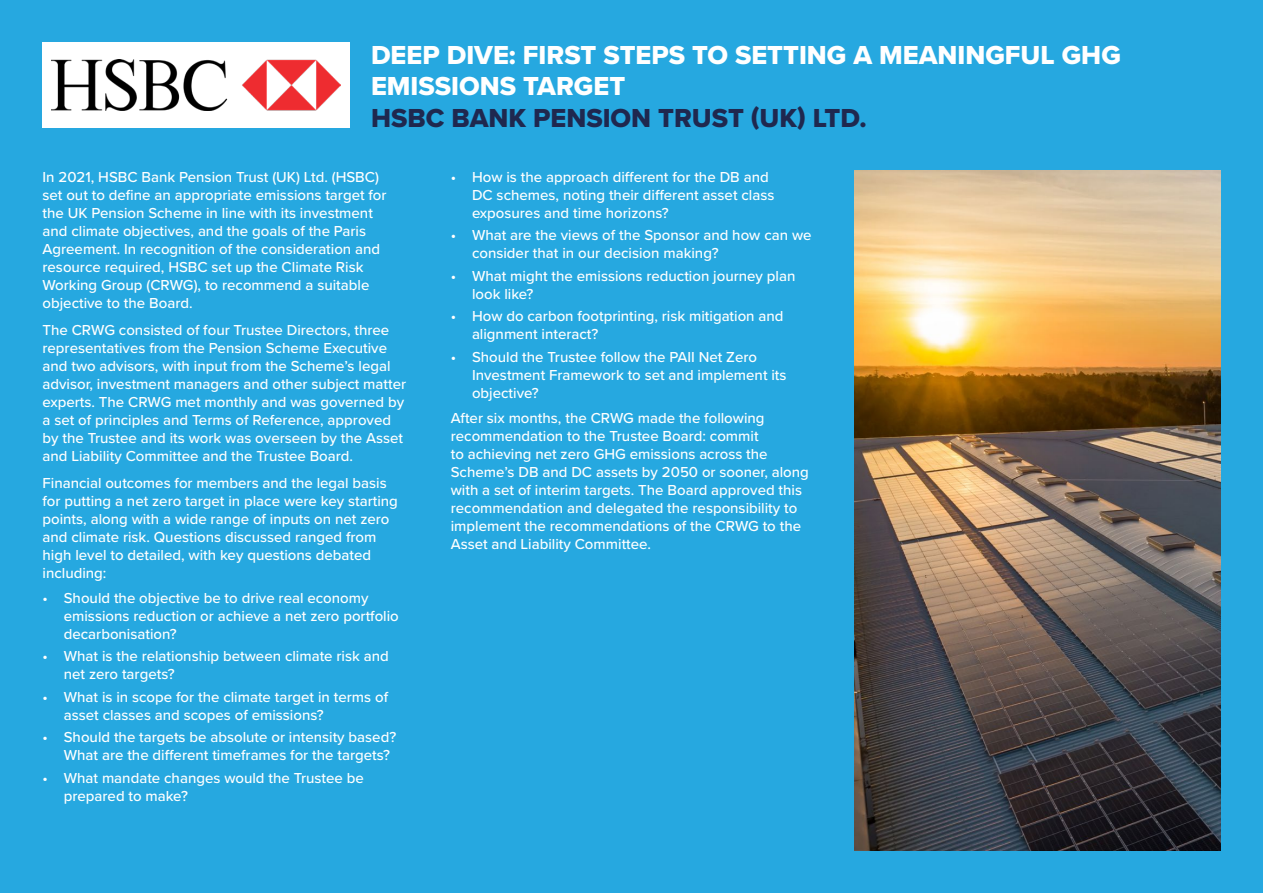
<style>
.page{position:relative;width:1263px;height:893px;background:#26a8e0}
.page>*{position:absolute;margin:0;border:0;box-sizing:border-box;transform-origin:0 0}
.t1{font:27px/31.5px "Proxima Nova Extrabld";color:#fff}
.t2{font:27px "Proxima Nova Extrabld";color:#1f284f}
.t3{font:500 15px/18px "Proxima Nova";color:#fff}
</style>
<div class="page">
<div style="left:43px;top:43px;width:307px;height:85px;background:#fff"></div>
<img style="left:51px;top:60px;width:290px;height:51px">
<img style="left:855px;top:170px;width:365px;height:680px">
<h1 class="t1" style="left:371px;top:39px;width:751px">DEEP DIVE: FIRST STEPS TO SETTING A MEANINGFUL GHG<br>EMISSIONS TARGET</h1>
<h1 class="t2" style="left:371px;top:98px;width:497px">HSBC BANK PENSION TRUST (UK) LTD.</h1>
<p class="t3" style="left:43px;top:167px;width:346px">In 2021, HSBC Bank Pension Trust (UK) Ltd. (HSBC) set out to define an appropriate emissions target for the UK Pension Scheme in line with its investment and climate objectives, and the goals of the Paris Agreement. In recognition of the consideration and resource required, HSBC set up the Climate Risk Working Group (CRWG), to recommend a suitable objective to the Board.</p>
<p class="t3" style="left:43px;top:320px;width:365px">The CRWG consisted of four Trustee Directors, three representatives from the Pension Scheme Executive and two advisors, with input from the Scheme’s legal advisor, investment managers and other subject matter experts. The CRWG met monthly and was governed by a set of principles and Terms of Reference, approved by the Trustee and its work was overseen by the Asset and Liability Committee and the Trustee Board.</p>
<p class="t3" style="left:43px;top:473px;width:357px">Financial outcomes for members and the legal basis for putting a net zero target in place were key starting points, along with a wide range of inputs on net zero and climate risk. Questions discussed ranged from high level to detailed, with key questions debated including:</p>
<p class="t3" style="left:64px;top:588px;width:337px;text-indent:-21px">• Should the objective be to drive real economy emissions reduction or achieve a net zero portfolio decarbonisation?</p>
<p class="t3" style="left:64px;top:647px;width:327px;text-indent:-21px">• What is the relationship between climate risk and net zero targets?</p>
<p class="t3" style="left:64px;top:687px;width:326px;text-indent:-21px">• What is in scope for the climate target in terms of asset classes and scopes of emissions?</p>
<p class="t3" style="left:64px;top:728px;width:334px;text-indent:-21px">• Should the targets be absolute or intensity based?<br>What are the different timeframes for the targets?</p>
<p class="t3" style="left:64px;top:768px;width:302px;text-indent:-21px">• What mandate changes would the Trustee be prepared to make?</p>
<p class="t3" style="left:472px;top:167px;width:304px;text-indent:-21px">• How is the approach different for the DB and<br>DC schemes, noting their different asset class exposures and time horizons?</p>
<p class="t3" style="left:472px;top:226px;width:341px;text-indent:-21px">• What are the views of the Sponsor and how can we consider that in our decision making?</p>
<p class="t3" style="left:472px;top:266px;width:325px;text-indent:-21px">• What might the emissions reduction journey plan look like?</p>
<p class="t3" style="left:472px;top:307px;width:313px;text-indent:-21px">• How do carbon footprinting, risk mitigation and alignment interact?</p>
<p class="t3" style="left:472px;top:347px;width:316px;text-indent:-21px">• Should the Trustee follow the PAII Net Zero<br>Investment Framework to set and implement its objective?</p>
<p class="t3" style="left:451px;top:408px;width:360px">After six months, the CRWG made the following recommendation to the Trustee Board: commit<br>to achieving net zero GHG emissions across the Scheme’s DB and DC assets by 2050 or sooner, along with a set of interim targets. The Board approved this recommendation and delegated the responsibility to implement the recommendations of the CRWG to the Asset and Liability Committee.</p>
</div>
